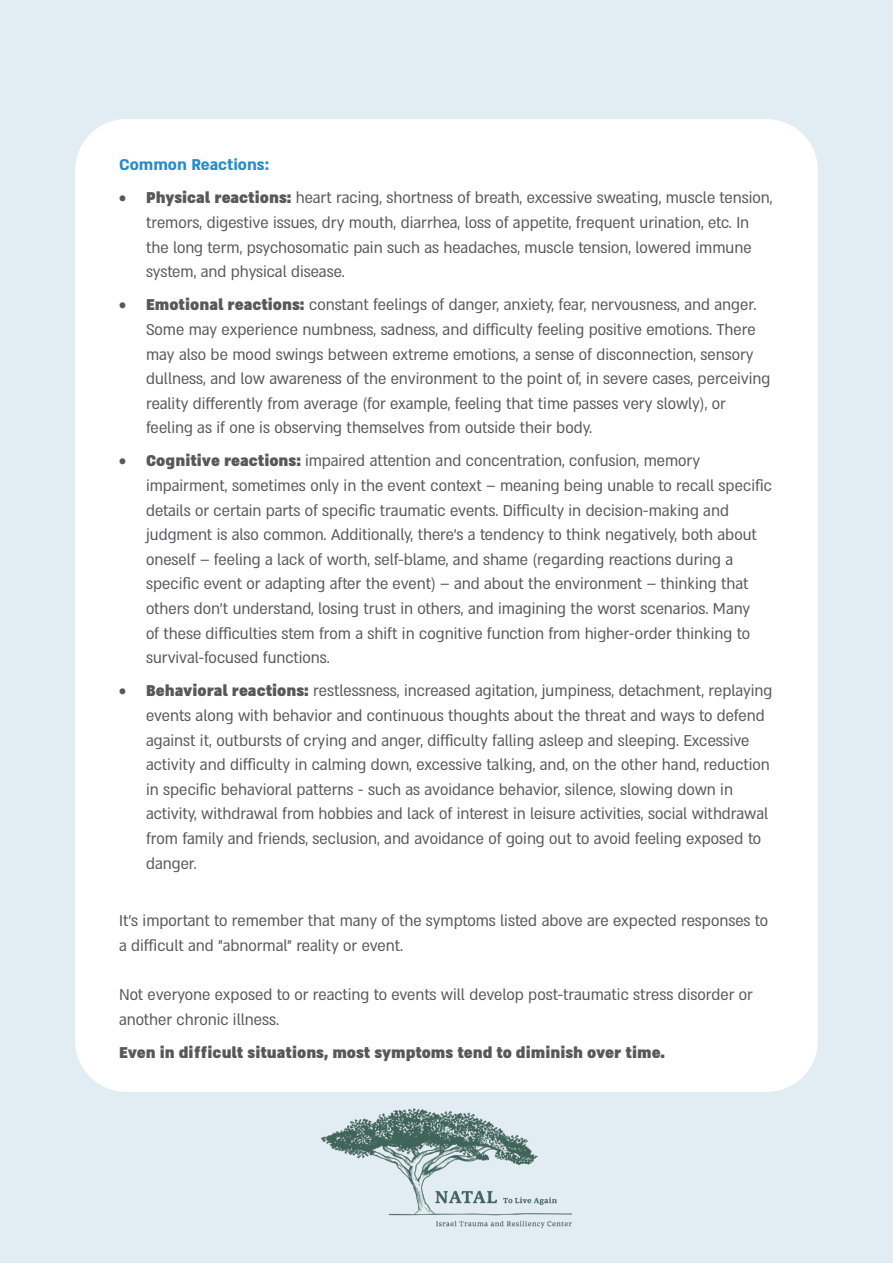
<style>
.page{position:relative;width:893px;height:1263px;background:#e1ecf3}
.page>*{position:absolute;margin:0;border:0;box-sizing:border-box;transform-origin:0 0}
.t1{font:18px/24.6px "Almoni Neue DL4.0 AAA";color:#57585a;scale:.95 1}
.t2{font:900 18px "Almoni Neue DL4.0 AAA";color:#57585a;scale:.95 1}
.t3{font:700 18px "Almoni Neue DL4.0 AAA";color:#248bcb}
.s1{font-weight:900}
</style>
<div class="page">
<img style="left:321px;top:1108px;width:251px;height:120px">
<div style="left:75px;top:119px;width:743px;height:973px;background:#fff;border-radius:51px"></div>
<p class="t3" style="left:119px;top:151px;width:151px">Common Reactions:</p>
<p class="t1" style="left:146px;top:185px;width:661px"><span class="s1">Physical reactions:</span> heart racing, shortness of breath, excessive sweating, muscle tension,</p>
<p class="t2" style="left:119px;top:187px;width:9px">•</p>
<p class="t2" style="left:119px;top:294px;width:9px">•</p>
<p class="t2" style="left:119px;top:450px;width:9px">•</p>
<p class="t2" style="left:119px;top:680px;width:9px">•</p>
<p class="t1" style="left:146px;top:210px;width:639px">tremors, digestive issues, dry mouth, diarrhea, loss of appetite, frequent urination, etc In. the long term, psychosomatic pain such as headaches, muscle tension, lowered immune system, and physical disease.</p>
<p class="t1" style="left:146px;top:292px;width:644px"><span class="s1">Emotional reactions:</span> constant feelings of danger, anxiety, fear, nervousness, and anger.</p>
<p class="t1" style="left:146px;top:317px;width:659px">Some may experience numbness, sadness, and difficulty feeling positive emotions. There may also be mood swings between extreme emotions a, sense of disconnection, sensory dullness, and low awareness of the environment to the point of in, severe cases, perceiving reality differently from average (for example, feeling that time passes very slowly ,) or feeling as if one is observing themselves from outside their body.</p>
<p class="t1" style="left:146px;top:448px;width:585px"><span class="s1">Cognitive reactions:</span> impaired attention and concentration, confusion, memory</p>
<p class="t1" style="left:146px;top:473px;width:660px">impairment, sometimes only in the event context – meaning being unable to recall specific details or certain parts of specific traumatic events. Difficulty in decision-making and judgment is also common. Additionally, there as' tendency to think negatively, both about oneself – feeling a lack of worth, self-blame, and shame (regarding reactions during a specific event or adapting after the event) – and about the environment – thinking that others don t' understand, losing trust in others, and imagining the worst scenarios. Many<br>of these difficulties stem from a shift in cognitive function from higher-order thinking to survival-focused functions.</p>
<p class="t1" style="left:146px;top:678px;width:661px"><span class="s1">Behavioral reactions:</span> restlessness, increased agitation, jumpiness, detachment, replaying</p>
<p class="t1" style="left:146px;top:703px;width:658px">events along with behavior and continuous thoughts about the threat and ways to defend against ,i t outbursts of crying and anger, difficulty falling asleep and sleeping. Excessive activity and difficulty in calming down, excessive talking, and, on the other hand, reduction in specific behavioral patterns - such as avoidance behavior, silence, slowing down in activity, withdrawal from hobbies and lack of interest in leisure activities, social withdrawal from family and friends, seclusion, and avoidance of going out to avoid feeling exposed to danger.</p>
<p class="t1" style="left:119px;top:908px;width:685px">s'I t important to remember that many of the symptoms listed above are expected responses to a difficult and "abnormal" reality or event.</p>
<p class="t1" style="left:119px;top:982px;width:669px">Not everyone exposed to or reacting to events will develop post-traumatic stress disorder or another chronic illness.</p>
<p class="t2" style="left:119px;top:1041px;width:576px">Even in di ff icult situations, most symptoms tend to diminish over time.</p>
</div>
